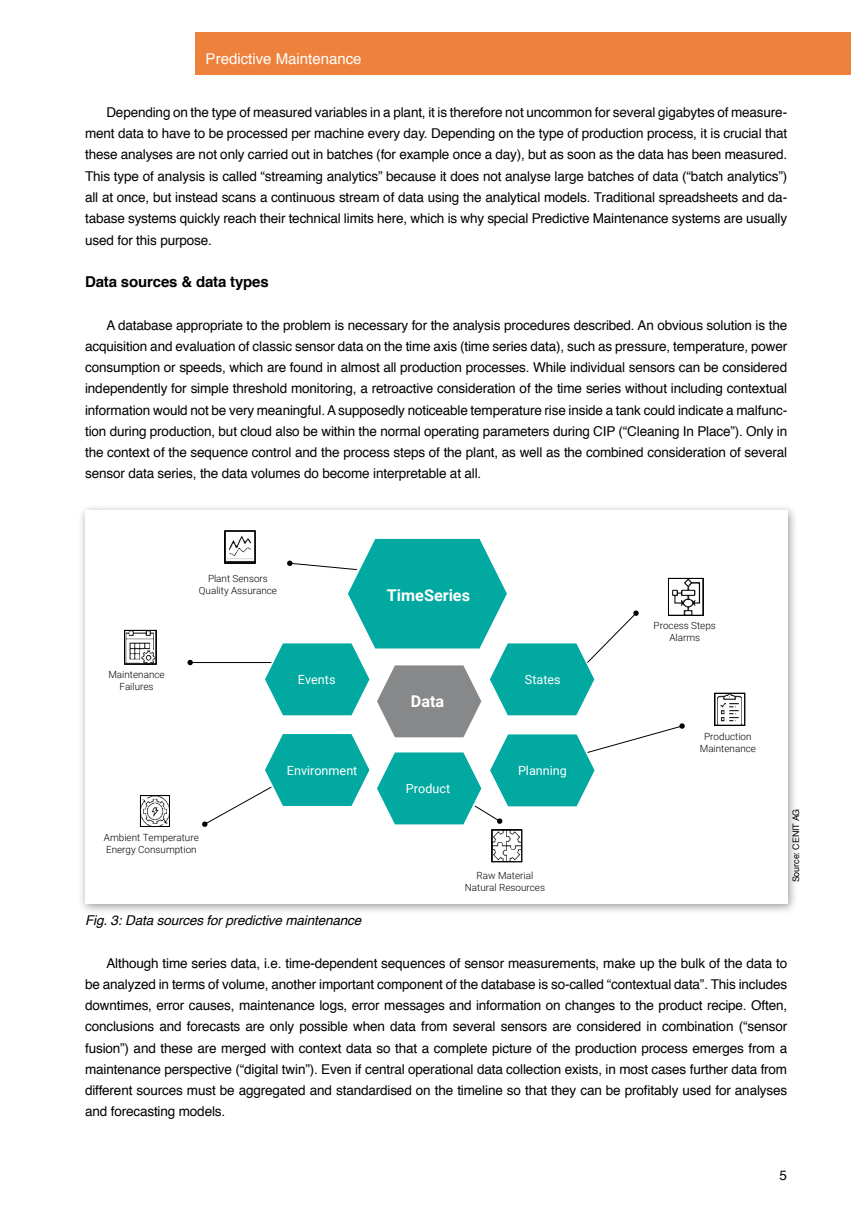
<style>
.page{position:relative;width:851px;height:1212px;background:#fff}
.page>*{position:absolute;margin:0;border:0;box-sizing:border-box;transform-origin:0 0}
.t1{font:700 16.2px "Roboto";color:#fff}
.t2{font:15px "Helvetica";color:#fff}
.Ü2{font:700 15px "Helvetica";letter-spacing:-.01em;color:#000}
.Text{font:13.5px/21.3px "Helvetica";letter-spacing:-.01em;color:#000;text-align:justify}
.BU{font:italic 13.5px "Helvetica";letter-spacing:-.01em;color:#000}
.t3{font:12.6px "Roboto";color:#fff}
.t4{font:300 9.9px/11.9px "Roboto";color:#000;text-align:center}
.Foto{font:9px "Helvetica";letter-spacing:-.01em;color:#000}
</style>
<div class="page">
<div style="left:195px;top:32px;width:655px;height:42px;background:#ee813c"></div>
<div style="left:78px;top:503px;width:720px;height:412px;background:#000;opacity:.4"></div>
<div style="left:85px;top:510px;width:702px;height:394px;background:#fff"></div>
<img style="left:240px;top:535px;width:9px;height:4px">
<div style="left:224px;top:530px;width:31px;height:34px;border:1px solid #000"></div>
<img style="left:126px;top:632px;width:28px;height:30px">
<div style="left:124px;top:630px;width:33px;height:34px;border:1px solid #000"></div>
<img style="left:685px;top:580px;width:16px;height:33px">
<div style="left:668px;top:578px;width:35px;height:38px;border:1px solid #000"></div>
<hr style="left:190px;top:662px;width:81px;height:1px;background:#000">
<svg style="left:187px;top:660px;width:6px;height:5px"></svg>
<img style="left:494px;top:832px;width:26px;height:28px">
<div style="left:491px;top:829px;width:31px;height:33px;border:1px solid #000"></div>
<svg style="left:202px;top:539px;width:483px;height:288px"></svg>
<img style="left:142px;top:797px;width:25px;height:27px">
<div style="left:140px;top:795px;width:30px;height:32px;border:1px solid #000"></div>
<img style="left:717px;top:695px;width:25px;height:28px">
<div style="left:714px;top:693px;width:31px;height:33px;border:1px solid #000"></div>
<p class="t2" style="left:206px;top:47px;width:157px">Predictive Maintenance</p>
<p class="Text" style="left:85px;top:102px;width:703px;text-indent:21px">Depending on the type of measured variables in a plant, it is therefore not uncommon for several gigabytes of measure&shy;ment data to have to be processed per machine every day. Depending on the type of production process, it is crucial that these analyses are not only carried out in batches (for example once a day), but as soon as the data has been measured.<br>This type of analysis is called “streaming analytics” because it does not analyse large batches of data (“batch analytics”) all at once, but instead scans a continuous stream of data using the analytical models. Traditional spreadsheets and da&shy;tabase systems quickly reach their technical limits here, which is why special Predictive Maintenance systems are usually used for this purpose.</p>
<p class="Ü2" style="left:85px;top:270px;width:185px">Data sources &amp; data types</p>
<p class="Text" style="left:85px;top:315px;width:703px;text-indent:21px">A database appropriate to the problem is necessary for the analysis procedures described. An obvious solution is the acquisition and evaluation of classic sensor data on the time axis (time series data), such as pressure, temperature, power consumption or speeds, which are found in almost all production processes. While individual sensors can be considered independently for simple threshold monitoring, a retroactive consideration of the time series without including contextual information would not be very meaningful. A supposedly noticeable temperature rise inside a tank could indicate a malfunc&shy;tion during production, but cloud also be within the normal operating parameters during CIP (“Cleaning In Place”). Only in the context of the sequence control and the process steps of the plant, as well as the combined consideration of several sensor data series, the data volumes do become interpretable at all.</p>
<p class="t4" style="left:199px;top:572px;width:80px">Plant Sensors<br>Quality Assurance</p>
<p class="t1" style="left:387px;top:584px;width:85px">TimeSeries</p>
<p class="t4" style="left:108px;top:668px;width:58px">Maintenance<br>Failures</p>
<p class="t4" style="left:104px;top:831px;width:96px;text-align:left">Ambient Temperature<br>Energy Consumption</p>
<p class="t3" style="left:298px;top:670px;width:39px">Events</p>
<p class="t3" style="left:525px;top:671px;width:37px">States</p>
<p class="t1" style="left:411px;top:689px;width:35px">Data</p>
<p class="t3" style="left:287px;top:761px;width:72px">Environment</p>
<p class="t3" style="left:518px;top:761px;width:50px">Planning</p>
<p class="t3" style="left:406px;top:780px;width:46px">Product</p>
<p class="t4" style="left:465px;top:869px;width:82px">Raw Material<br>Natural Resources</p>
<p class="t4" style="left:653px;top:619px;width:64px">Process Steps<br>Alarms</p>
<p class="t4" style="left:699px;top:730px;width:58px">Production<br>Maintenance</p>
<p class="Foto" style="left:789px;top:882px;width:75px;rotate:-90deg">Source: CENIT AG</p>
<p class="BU" style="left:85px;top:909px;width:278px">Fig. 3: Data sources for predictive maintenance</p>
<p class="Text" style="left:85px;top:952px;width:703px;text-indent:21px">Although time series data, i.e. time-dependent sequences of sensor measurements, make up the bulk of the data to be analyzed in terms of volume, another important component of the database is so-called “contextual data”. This includes downtimes, error causes, maintenance logs, error messages and information on changes to the product recipe. Often, conclusions and forecasts are only possible when data from several sensors are considered in combination (“sensor fusion”) and these are merged with context data so that a complete picture of the production process emerges from a maintenance perspective (“digital twin”). Even if central operational data collection exists, in most cases further data from different sources must be aggregated and standardised on the timeline so that they can be profitably used for analyses and forecasting models.</p>
<p class="Text" style="left:779px;top:1165px;width:9px">5</p>
</div>
